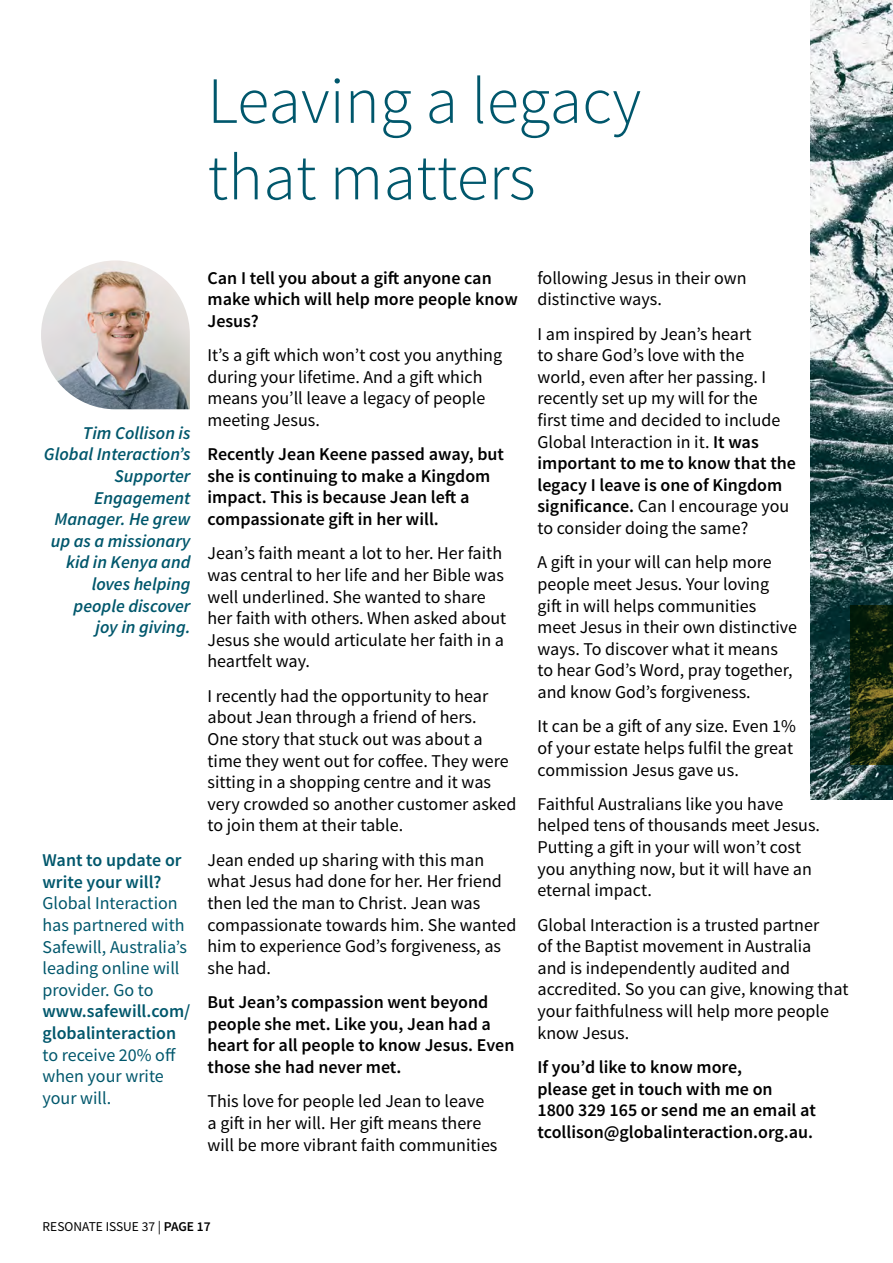
<style>
.page{position:relative;width:893px;height:1263px;background:#fff}
.page>*{position:absolute;margin:0;border:0;box-sizing:border-box;transform-origin:0 0}
.t1{font:300 66px/76.5px "Source Sans Pro";color:#00576c}
.t2{font:18px/21.6px "Source Sans Pro";color:#000}
.t3{font:600 18px/21.6px "Source Sans Pro";color:#000}
.t4{font:italic 600 18px/21.6px "Source Sans Pro";color:#00576c;text-align:right}
.t5{font:18px/21.6px "Source Sans Pro";color:#00576c}
.t6{font:600 18px/21.6px "Source Sans Pro";color:#00576c}
.t7{font:13.5px "Source Sans Pro";color:#000}
.s1{font-weight:600}
</style>
<div class="page">
<img style="left:41px;top:260px;width:149px;height:149px">
<img style="left:810px;top:0;width:83px;height:799px">
<svg style="left:850px;top:605px;width:43px;height:159px;background:#1e2c10"></svg>
<h1 class="t1" style="left:207px;top:63px;width:435px">Leaving a legacy that matters</h1>
<p class="t4" style="left:44px;top:422px;width:148px">Tim Collison is<br>Global Interaction’s<br>Supporter<br>Engagement<br>Manager. He grew up as a missionary kid in Kenya and loves helping people discover<br>joy in giving.</p>
<p class="t6" style="left:43px;top:850px;width:141px">Want to update or write your will?</p>
<p class="t5" style="left:43px;top:893px;width:146px">Global Interaction has partnered with<br>Safewill, Australia’s leading online will provider. Go to</p>
<p class="t6" style="left:43px;top:1001px;width:149px">www.safewill.com/ globalinteraction</p>
<p class="t5" style="left:43px;top:1044px;width:135px">to receive 20% off when your write your will.</p>
<p class="t3" style="left:207px;top:267px;width:312px">Can I tell you about a gift anyone can make which will help more people know<br>Jesus?</p>
<p class="t2" style="left:207px;top:345px;width:296px">It’s a gift which won’t cost you anything during your lifetime. And a gift which means you’ll leave a legacy of people meeting Jesus.</p>
<p class="t3" style="left:207px;top:444px;width:298px">Recently Jean Keene passed away, but she is continuing to make a Kingdom impact. This is because Jean left a compassionate gift in her will.</p>
<p class="t2" style="left:207px;top:543px;width:300px">Jean’s faith meant a lot to her. Her faith was central to her life and her Bible was well underlined. She wanted to share her faith with others. When asked about Jesus she would articulate her faith in a heartfelt way.</p>
<p class="t2" style="left:207px;top:685px;width:310px">I recently had the opportunity to hear about Jean through a friend of hers.<br>One story that stuck out was about a time they went out for coffee. They were sitting in a shopping centre and it was very crowded so another customer asked to join them at their table.</p>
<p class="t2" style="left:207px;top:849px;width:310px">Jean ended up sharing with this man what Jesus had done for her. Her friend then led the man to Christ. Jean was compassionate towards him. She wanted him to experience God’s forgiveness, as she had.</p>
<p class="t3" style="left:207px;top:992px;width:308px">But Jean’s compassion went beyond people she met. Like you, Jean had a heart for all people to know Jesus. Even those she had never met.</p>
<p class="t2" style="left:207px;top:1091px;width:291px">This love for people led Jean to leave a gift in her will. Her gift means there will be more vibrant faith communities</p>
<p class="t2" style="left:537px;top:267px;width:211px">following Jesus in their own distinctive ways.</p>
<p class="t2" style="left:537px;top:323px;width:260px">I am inspired by Jean’s heart<br>to share God’s love with the world, even after her passing. I recently set up my will for the<br>first time and decided to include<br>Global Interaction in it. <span class="s1">It was important to me to know that the legacy I leave is one of Kingdom significance.</span> Can I encourage you to consider doing the same?</p>
<p class="t2" style="left:537px;top:552px;width:261px">A gift in your will can help more people meet Jesus. Your loving gift in will helps communities meet Jesus in their own distinctive ways. To discover what it means to hear God’s Word, pray together, and know God’s forgiveness.</p>
<p class="t2" style="left:537px;top:716px;width:260px">It can be a gift of any size. Even 1% of your estate helps fulfil the great commission Jesus gave us.</p>
<p class="t2" style="left:537px;top:793px;width:284px">Faithful Australians like you have helped tens of thousands meet Jesus.<br>Putting a gift in your will won’t cost you anything now, but it will have an eternal impact.</p>
<p class="t2" style="left:537px;top:914px;width:313px">Global Interaction is a trusted partner<br>of the Baptist movement in Australia<br>and is independently audited and accredited. So you can give, knowing that your faithfulness will help more people know Jesus.</p>
<p class="t3" style="left:537px;top:1057px;width:280px">If you’d like to know more,<br>please get in touch with me on<br>1800 329 165 or send me an email at tcollison@globalinteraction.org.au.</p>
<p class="t7" style="left:43px;top:1218px;width:170px">RESONATE ISSUE 37 | <span class="s1">PAGE 17</span></p>
</div>
